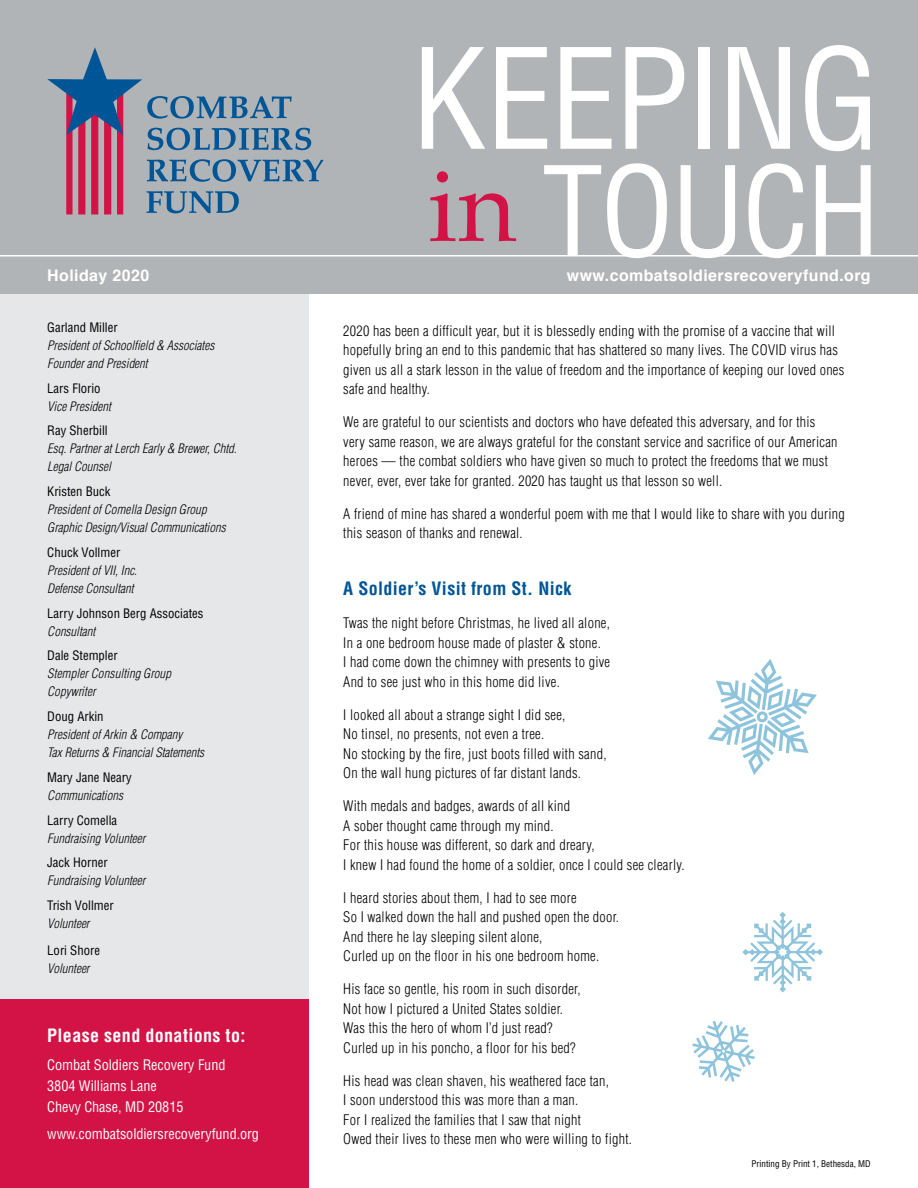
<style>
.page{position:relative;width:918px;height:1188px;background:#fff}
.page>*{position:absolute;margin:0;border:0;box-sizing:border-box;transform-origin:0 0}
.t1{font:condensed 135.6px "Helvetica";letter-spacing:-.03em;color:#fff}
.t2{font:condensed 121.05px "Helvetica";letter-spacing:-.025em;color:#fff}
.t3{font:101.55px "Palatino";color:#d31245}
.Headline{font:700 condensed 18px "Helvetica";letter-spacing:.02em;color:#005596}
.Headline-2{font:700 condensed 18px "Helvetica";letter-spacing:.02em;color:#fff}
.t4{font:700 15.9px "Helvetica";letter-spacing:.025em;color:#fff}
.Body{font:300 condensed 14.25px/19.5px "Helvetica";letter-spacing:.02em;color:#000}
.Body-2{font:condensed 14.25px "Helvetica";letter-spacing:-.005em;color:#fff}
.t5{font:italic 300 condensed 12.75px/18px "Helvetica";color:#000}
.t6{font:condensed 12.75px "Helvetica";color:#000}
.t7{font:condensed 9px "Helvetica";color:#000}
.s1{font-weight:400;font-style:normal}
</style>
<div class="page">
<div style="left:0;top:284px;width:308px;height:904px;background:#e6e7e8"></div>
<div style="left:0;top:0;width:918px;height:293px;background:#b1b4b6"></div>
<svg style="left:47px;top:47px;width:276px;height:167px"></svg>
<hr style="left:0;top:255px;width:918px;height:1px;background:#fff">
<div style="left:0;top:1000px;width:308px;height:188px;background:#d31245"></div>
<svg style="left:708px;top:659px;width:109px;height:116px"></svg>
<svg style="left:692px;top:1021px;width:63px;height:61px"></svg>
<svg style="left:742px;top:912px;width:81px;height:80px"></svg>
<p class="t4" style="left:47px;top:262px;width:104px">Holiday 2020</p>
<p class="t6" style="left:47px;top:319px;width:72px">Garland Miller</p>
<p class="t5" style="left:47px;top:336px;width:169px">President of Schoolfield &amp; Associates<br>Founder and President</p>
<p class="t6" style="left:47px;top:380px;width:55px">Lars Florio</p>
<p class="t5" style="left:47px;top:397px;width:65px">Vice President</p>
<p class="t5" style="left:47px;top:422px;width:191px"><span class="s1">Ray Sherbill<br></span>Esq. Partner at Lerch Early &amp; Brewer, Chtd.<br>Legal Counsel</p>
<p class="t6" style="left:47px;top:484px;width:65px">Kristen Buck</p>
<p class="t5" style="left:47px;top:500px;width:161px">President of Comella Design Group</p>
<p class="t5" style="left:47px;top:518px;width:180px">Graphic Design/Visual Communications</p>
<p class="t6" style="left:47px;top:544px;width:75px">Chuck Vollmer</p>
<p class="t5" style="left:47px;top:561px;width:91px">President of VII, Inc.</p>
<p class="t5" style="left:47px;top:579px;width:88px">Defense Consultant</p>
<p class="t6" style="left:47px;top:605px;width:158px">Larry Johnson Berg Associates</p>
<p class="t5" style="left:47px;top:622px;width:50px">Consultant</p>
<p class="t6" style="left:47px;top:648px;width:72px">Dale Stempler</p>
<p class="t5" style="left:47px;top:665px;width:125px">Stempler Consulting Group</p>
<p class="t5" style="left:47px;top:683px;width:50px">Copywriter</p>
<p class="t6" style="left:47px;top:709px;width:58px">Doug Arkin</p>
<p class="t5" style="left:47px;top:725px;width:137px">President of Arkin &amp; Company</p>
<p class="t5" style="left:47px;top:743px;width:158px">Tax Returns &amp; Financial Statements</p>
<p class="t6" style="left:47px;top:769px;width:86px">Mary Jane Neary</p>
<p class="t5" style="left:47px;top:786px;width:77px">Communications</p>
<p class="t6" style="left:47px;top:812px;width:71px">Larry Comella</p>
<p class="t5" style="left:47px;top:829px;width:100px">Fundraising Volunteer</p>
<p class="t6" style="left:47px;top:855px;width:62px">Jack Horner</p>
<p class="t5" style="left:47px;top:872px;width:100px">Fundraising Volunteer</p>
<p class="t6" style="left:47px;top:898px;width:68px">Trish Vollmer</p>
<p class="t5" style="left:47px;top:914px;width:44px">Volunteer</p>
<p class="t6" style="left:47px;top:943px;width:54px">Lori Shore</p>
<p class="t5" style="left:47px;top:959px;width:44px">Volunteer</p>
<p class="Headline-2" style="left:47px;top:1024px;width:200px">Please send donations to:</p>
<p class="Body-2" style="left:47px;top:1056px;width:180px">Combat Soldiers Recovery Fund</p>
<p class="Body-2" style="left:47px;top:1077px;width:111px">3804 Williams Lane</p>
<p class="Body-2" style="left:47px;top:1098px;width:138px">Chevy Chase, MD 20815</p>
<p class="Body-2" style="left:47px;top:1125px;width:213px">www.combatsoldiersrecoveryfund.org</p>
<p class="t1" style="left:411px;top:15px;width:471px">KEEPING</p>
<p class="t3" style="left:428px;top:122px;width:90px">in</p>
<p class="t2" style="left:542px;top:136px;width:339px">TOUCH</p>
<p class="t4" style="left:567px;top:262px;width:305px">www.combatsoldiersrecoveryfund.org</p>
<p class="Body" style="left:343px;top:321px;width:503px">2020 has been a difficult year, but it is blessedly ending with the promise of a vaccine that will hopefully bring an end to this pandemic that has shattered so many lives. The COVID virus has given us all a stark lesson in the value of freedom and the importance of keeping our loved ones safe and healthy.</p>
<p class="Body" style="left:343px;top:412px;width:496px">We are grateful to our scientists and doctors who have defeated this adversary, and for this very same reason, we are always grateful for the constant service and sacrifice of our American heroes — the combat soldiers who have given so much to protect the freedoms that we must never, ever, ever take for granted. 2020 has taught us that lesson so well.</p>
<p class="Body" style="left:343px;top:504px;width:503px">A friend of mine has shared a wonderful poem with me that I would like to share with you during this season of thanks and renewal.</p>
<p class="Headline" style="left:343px;top:578px;width:230px">A Soldier’s Visit from St. Nick</p>
<p class="Body" style="left:343px;top:613px;width:268px">Twas the night before Christmas, he lived all alone, In a one bedroom house made of plaster &amp; stone.<br>I had come down the chimney with presents to give And to see just who in this home did live.</p>
<p class="Body" style="left:343px;top:705px;width:265px">I looked all about a strange sight I did see,<br>No tinsel, no presents, not even a tree.<br>No stocking by the fire, just boots filled with sand, On the wall hung pictures of far distant lands.</p>
<p class="Body" style="left:343px;top:796px;width:343px">With medals and badges, awards of all kind<br>A sober thought came through my mind.<br>For this house was different, so dark and dreary,<br>I knew I had found the home of a soldier, once I could see clearly.</p>
<p class="Body" style="left:343px;top:888px;width:277px">I heard stories about them, I had to see more<br>So I walked down the hall and pushed open the door.<br>And there he lay sleeping silent alone,<br>Curled up on the floor in his one bedroom home.</p>
<p class="Body" style="left:343px;top:979px;width:239px">His face so gentle, his room in such disorder, Not how I pictured a United States soldier.<br>Was this the hero of whom I’d just read?<br>Curled up in his poncho, a floor for his bed?</p>
<p class="Body" style="left:343px;top:1071px;width:290px">His head was clean shaven, his weathered face tan,<br>I soon understood this was more than a man.<br>For I realized the families that I saw that night<br>Owed their lives to these men who were willing to fight.</p>
<p class="t7" style="left:752px;top:1158px;width:121px">Printing By Print 1, Bethesda, MD</p>
</div>
